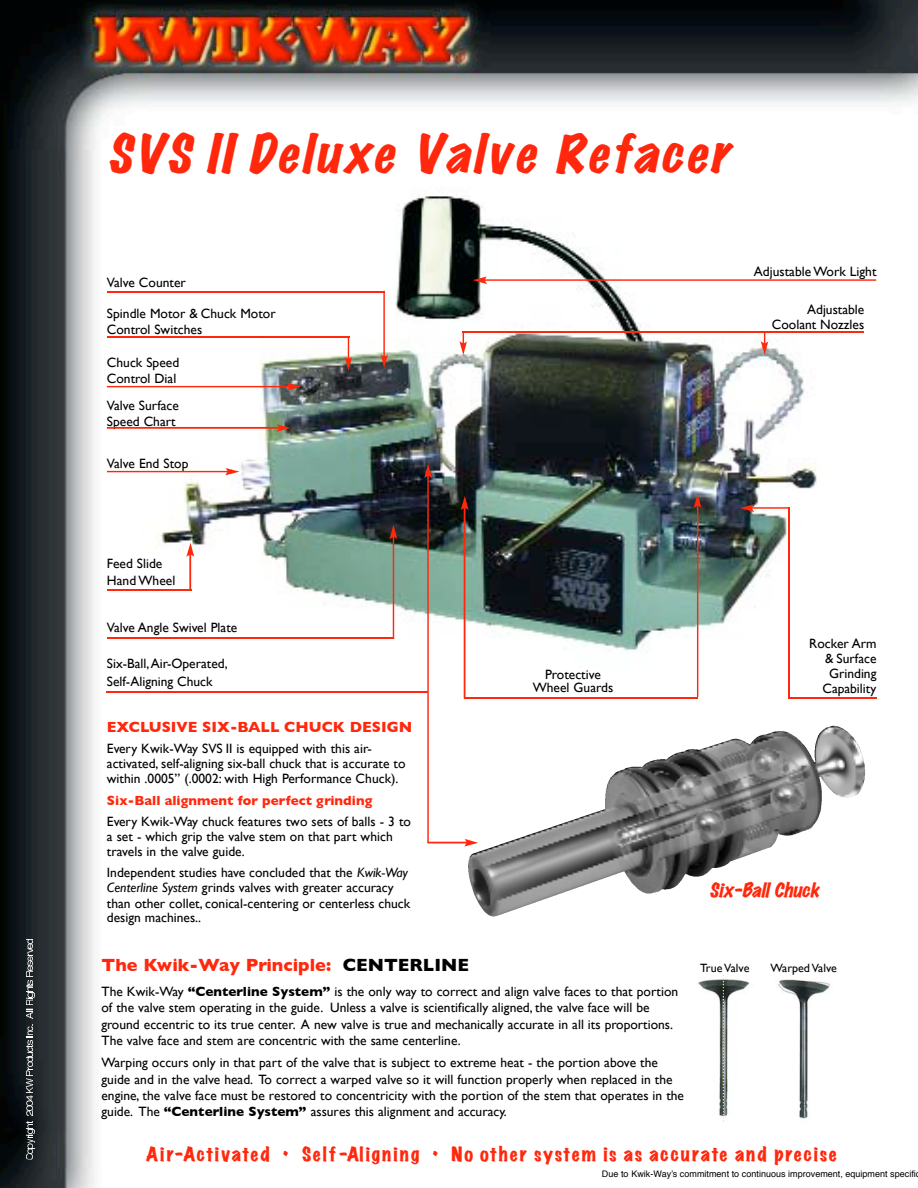
<style>
.page{position:relative;width:918px;height:1188px;background:#fff}
.page>*{position:absolute;margin:0;border:0;box-sizing:border-box;transform-origin:0 0}
.t1{font:italic expanded 48px "Marker Felt";color:#ff280d}
.t2{font:expanded 18px "Marker Felt";letter-spacing:.11em;color:#ff280d}
.t3{font:700 18px "Gill Sans";color:#ff280d}
.t4{font:italic expanded 18px "Marker Felt";color:#ff280d}
.t5{font:700 15px "Gill Sans";color:#ff280d}
.t6{font:13.5px/16.2px "Gill Sans";color:#000}
.t7{font:700 13.5px "Gill Sans";color:#ff280d}
.t8{font:12px "Gill Sans";color:#000}
.t9{font:9px "Helvetica";color:#000}
.s1{font-style:italic}
.s2{color:#000}
.s3{font-weight:700}
</style>
<div class="page">
<img style="left:0;top:0;width:918px;height:1188px">
<img style="left:141px;top:157px;width:720px;height:545px">
<hr style="left:107px;top:291px;width:278px;height:1px;background:#ff280d">
<svg style="left:381px;top:291px;width:7px;height:76px"></svg>
<hr style="left:107px;top:336px;width:242px;height:2px;background:#ff280d">
<svg style="left:345px;top:336px;width:7px;height:34px"></svg>
<svg style="left:107px;top:383px;width:194px;height:7px"></svg>
<svg style="left:107px;top:424px;width:183px;height:8px"></svg>
<svg style="left:107px;top:468px;width:132px;height:7px"></svg>
<hr style="left:107px;top:589px;width:84px;height:2px;background:#ff280d">
<hr style="left:107px;top:638px;width:287px;height:1px;background:#ff280d">
<hr style="left:107px;top:691px;width:321px;height:2px;background:#ff280d">
<hr style="left:788px;top:698px;width:88px;height:1px;background:#ff280d">
<svg style="left:473px;top:276px;width:403px;height:8px"></svg>
<hr style="left:463px;top:332px;width:401px;height:1px;background:#ff280d">
<svg style="left:694px;top:494px;width:7px;height:203px"></svg>
<hr style="left:464px;top:697px;width:234px;height:1px;background:#ff280d">
<img style="left:821px;top:726px;width:44px;height:72px">
<svg style="left:424px;top:464px;width:54px;height:382px"></svg>
<svg style="left:390px;top:525px;width:7px;height:114px"></svg>
<svg style="left:761px;top:333px;width:7px;height:21px"></svg>
<svg style="left:741px;top:504px;width:48px;height:8px"></svg>
<svg style="left:186px;top:543px;width:8px;height:47px"></svg>
<hr style="left:788px;top:508px;width:1px;height:191px;background:#ff280d">
<div style="left:689px;top:975px;width:70px;height:150px;background:#fff"></div>
<img style="left:698px;top:975px;width:51px;height:147px">
<img style="left:768px;top:975px;width:70px;height:149px">
<svg style="left:723px;top:975px;width:1px;height:147px"></svg>
<svg style="left:26px;top:1122px;width:8px;height:38px"></svg>
<svg style="left:26px;top:1025px;width:6px;height:91px"></svg>
<svg style="left:26px;top:940px;width:8px;height:78px"></svg>
<svg style="left:459px;top:333px;width:8px;height:22px"></svg>
<h1 class="t1" style="left:107px;top:128px;width:635px">SVS II Deluxe Valve Refacer</h1>
<p class="t6" style="left:107px;top:274px;width:81px">Valve Counter</p>
<p class="t6" style="left:107px;top:305px;width:170px">Spindle Motor &amp; Chuck Motor<br>Control Switches</p>
<p class="t6" style="left:107px;top:354px;width:74px">Chuck Speed<br>Control Dial</p>
<p class="t6" style="left:107px;top:397px;width:74px">Valve Surface<br>Speed Chart</p>
<p class="t6" style="left:107px;top:456px;width:83px">Valve End Stop</p>
<p class="t6" style="left:107px;top:556px;width:70px">Feed Slide<br>Hand Wheel</p>
<p class="t6" style="left:107px;top:619px;width:132px">Valve Angle Swivel Plate</p>
<p class="t6" style="left:107px;top:654px;width:122px;line-height:18px">Six-Ball,Air-Operated,<br>Self-Aligning Chuck</p>
<p class="t6" style="left:533px;top:667px;width:82px;line-height:13.6px;text-align:center">Protective<br>Wheel Guards</p>
<p class="t6" style="left:754px;top:263px;width:124px">Adjustable Work Light</p>
<p class="t6" style="left:772px;top:301px;width:94px;line-height:15.1px;text-align:right">Adjustable<br>Coolant Nozzles</p>
<p class="t6" style="left:809px;top:636px;width:69px;line-height:15px;text-align:right">Rocker Arm &amp; Surface<br>Grinding<br>Capability</p>
<p class="t5" style="left:107px;top:718px;width:307px">EXCLUSIVE SIX-BALL CHUCK DESIGN</p>
<p class="t6" style="left:107px;top:741px;width:300px;line-height:15px">Every Kwik-Way SVS II is equipped with this air&shy;activated, self-aligning six-ball chuck that is accurate to within .0005” (.0002: with High Performance Chuck).</p>
<p class="t7" style="left:107px;top:792px;width:267px">Six-Ball alignment for perfect grinding</p>
<p class="t6" style="left:107px;top:814px;width:306px;line-height:15.1px">Every Kwik-Way chuck features two sets of balls - 3 to a set - which grip the valve stem on that part which travels in the valve guide.</p>
<p class="t6" style="left:107px;top:865px;width:305px;line-height:15px">Independent studies have concluded that the <span class="s1">Kwik-Way Centerline System</span> grinds valves with greater accuracy than other collet, conical-centering or centerless chuck design machines..</p>
<h2 class="t4" style="left:709px;top:881px;width:116px">Six-BallChuck</h2>
<h2 class="t3" style="left:102px;top:955px;width:369px">The Kwik-Way Principle: <span class="s2">CENTERLINE</span></h2>
<p class="t6" style="left:102px;top:983px;width:578px">The Kwik-Way <span class="s3">“Centerline System”</span> is the only way to correct and align valve faces to that portion of the valve stem operating in the guide. Unless a valve is scientifically aligned, the valve face will be ground eccentric to its true center. A new valve is true and mechanically accurate in all its proportions.<br>The valve face and stem are concentric with the same centerline.</p>
<p class="t6" style="left:102px;top:1055px;width:584px">Warping occurs only in that part of the valve that is subject to extreme heat - the portion above the guide and in the valve head. To correct a warped valve so it will function properly when replaced in the engine, the valve face must be restored to concentricity with the portion of the stem that operates in the guide. The <span class="s3">“Centerline System”</span> assures this alignment and accuracy.</p>
<h2 class="t2" style="left:146px;top:1144px;width:692px">Air-Ac tiva t ed • Self -Aligning • No other sys t em is as accurate and pr ecise</h2>
<p class="t8" style="left:700px;top:961px;width:51px">True Valve</p>
<p class="t8" style="left:770px;top:961px;width:68px">Warped Valve</p>
<p class="t9" style="left:602px;top:1170px;width:315px">Due to Kwik-Way’s commitment to continuous improvement, equipment specifi</p>
</div>
